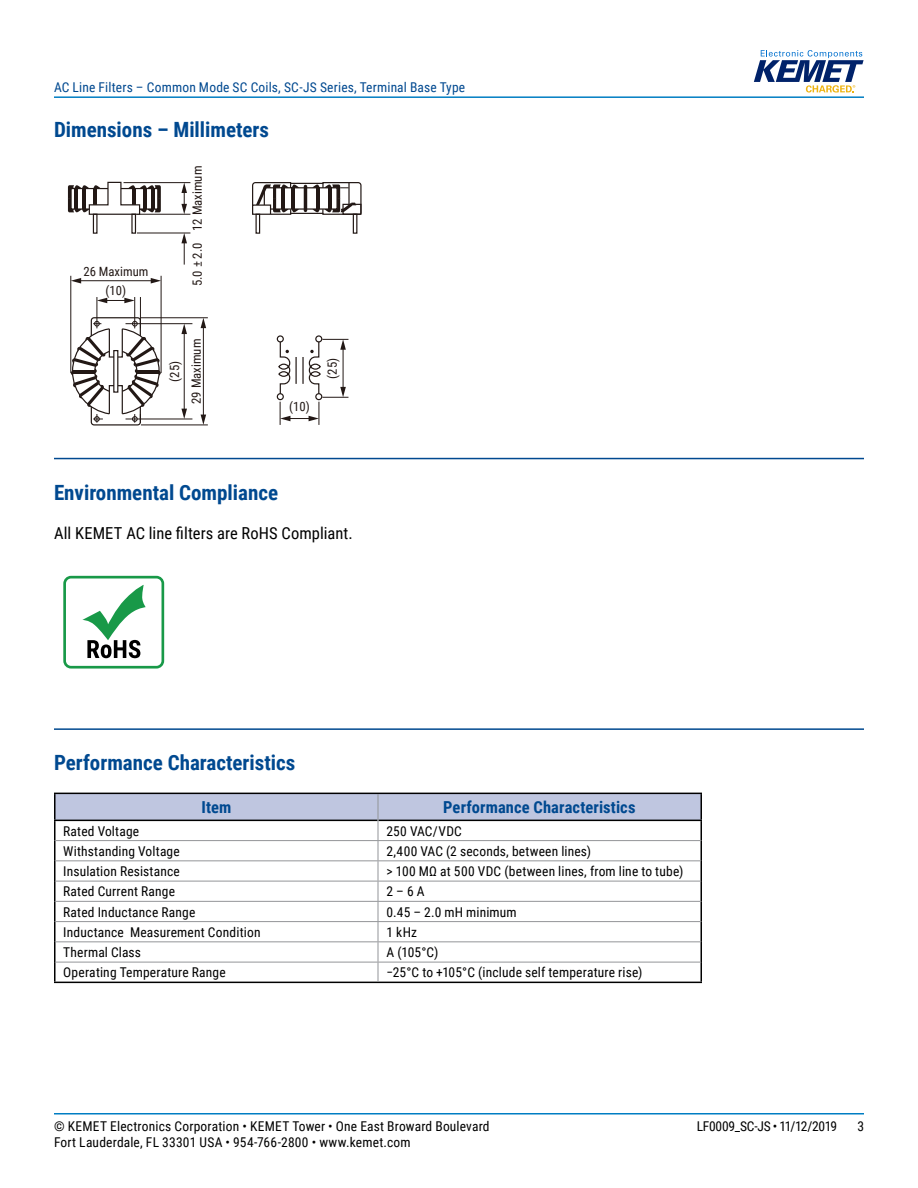
<style>
.page{position:relative;width:918px;height:1188px;background:#fff}
.page>*{position:absolute;margin:0;border:0;box-sizing:border-box;transform-origin:0 0}
.t1{font:700 21px "Roboto Condensed";color:#004990}
.t2{font:16.5px "Roboto Condensed";letter-spacing:.005em;color:#000}
.t3{font:700 16.5px "Roboto Condensed";letter-spacing:.005em;color:#004990}
.t4{font:13.5px "Roboto Condensed";letter-spacing:.015em;color:#000}
.t5{font:13.5px "Roboto Condensed";letter-spacing:.015em;color:#004990}
.t6{font:13.5px "Roboto Condensed";letter-spacing:-.025em;color:#000}
.t7{font:12.75px/18.9px "Roboto Condensed";color:#221815;text-align:center}
</style>
<div class="page">
<hr style="left:54px;top:1113px;width:810px;height:2px;background:#007dc3">
<hr style="left:54px;top:96px;width:810px;height:2px;background:#007dc3">
<svg style="left:754px;top:50px;width:110px;height:43px"></svg>
<hr style="left:54px;top:458px;width:810px;height:1px;background:#004990">
<hr style="left:54px;top:728px;width:810px;height:2px;background:#004990">
<hr style="left:141px;top:317px;width:67px;height:1px;background:#221815">
<hr style="left:126px;top:323px;width:66px;height:1px;background:#221815">
<hr style="left:141px;top:425px;width:67px;height:1px;background:#221815">
<hr style="left:126px;top:419px;width:66px;height:1px;background:#221815">
<hr style="left:134px;top:297px;width:1px;height:31px;background:#221815">
<hr style="left:140px;top:297px;width:1px;height:31px;background:#221815">
<svg style="left:98px;top:298px;width:37px;height:5px"></svg>
<hr style="left:97px;top:297px;width:1px;height:31px;background:#221815">
<hr style="left:184px;top:332px;width:1px;height:79px;background:#221815">
<svg style="left:181px;top:324px;width:6px;height:10px"></svg>
<svg style="left:181px;top:409px;width:6px;height:10px"></svg>
<hr style="left:203px;top:326px;width:1px;height:90px;background:#221815">
<svg style="left:201px;top:318px;width:5px;height:10px"></svg>
<svg style="left:201px;top:415px;width:5px;height:10px"></svg>
<hr style="left:70px;top:276px;width:1px;height:97px;background:#221815">
<hr style="left:161px;top:276px;width:1px;height:97px;background:#221815">
<hr style="left:79px;top:280px;width:74px;height:1px;background:#221815">
<svg style="left:71px;top:278px;width:10px;height:6px"></svg>
<svg style="left:151px;top:278px;width:10px;height:6px"></svg>
<hr style="left:137px;top:233px;width:53px;height:1px;background:#221815">
<hr style="left:137px;top:214px;width:53px;height:1px;background:#221815">
<svg style="left:181px;top:183px;width:6px;height:31px"></svg>
<svg style="left:181px;top:233px;width:6px;height:32px"></svg>
<hr style="left:124px;top:182px;width:66px;height:1px;background:#221815">
<svg style="left:68px;top:181px;width:93px;height:34px"></svg>
<div style="left:93px;top:214px;width:5px;height:20px;border:1px solid #221815"></div>
<div style="left:131px;top:214px;width:5px;height:20px;border:1px solid #221815"></div>
<div style="left:264px;top:187px;width:74px;height:23px;border:1px solid #221815"></div>
<hr style="left:304px;top:185px;width:3px;height:27px;background:#221815;border-radius:2px">
<svg style="left:252px;top:182px;width:47px;height:33px"></svg>
<div style="left:253px;top:205px;width:18px;height:9px;background:#fff"></div>
<div style="left:252px;top:204px;width:19px;height:11px;border:1px solid #221815"></div>
<hr style="left:291px;top:183px;width:32px;height:1px;background:#221815">
<hr style="left:291px;top:213px;width:32px;height:1px;background:#221815">
<div style="left:256px;top:214px;width:4px;height:20px;border:1px solid #221815"></div>
<div style="left:353px;top:214px;width:4px;height:20px;border:1px solid #221815"></div>
<svg style="left:70px;top:317px;width:92px;height:109px"></svg>
<svg style="left:312px;top:182px;width:50px;height:33px"></svg>
<div style="left:315px;top:335px;width:7px;height:8px;border:1px solid #221815;border-radius:50%"></div>
<div style="left:277px;top:335px;width:7px;height:8px;border:1px solid #221815;border-radius:50%"></div>
<svg style="left:277px;top:339px;width:71px;height:86px"></svg>
<hr style="left:302px;top:357px;width:2px;height:27px;background:#221815">
<hr style="left:295px;top:357px;width:2px;height:27px;background:#221815">
<div style="left:63px;top:576px;width:101px;height:93px;border:3px solid #189948;border-radius:6px"></div>
<svg style="left:82px;top:585px;width:64px;height:73px"></svg>
<hr style="left:54px;top:820px;width:324px;height:1px;background:#000">
<hr style="left:378px;top:820px;width:324px;height:1px;background:#000">
<hr style="left:54px;top:793px;width:324px;height:1px;background:#000">
<hr style="left:54px;top:794px;width:2px;height:26px;background:#000">
<hr style="left:378px;top:793px;width:324px;height:1px;background:#000">
<hr style="left:700px;top:794px;width:2px;height:26px;background:#000">
<hr style="left:54px;top:821px;width:2px;height:20px;background:#000">
<hr style="left:700px;top:821px;width:2px;height:20px;background:#000">
<hr style="left:54px;top:841px;width:2px;height:20px;background:#000">
<hr style="left:700px;top:841px;width:2px;height:20px;background:#000">
<hr style="left:54px;top:861px;width:2px;height:20px;background:#000">
<hr style="left:700px;top:861px;width:2px;height:20px;background:#000">
<hr style="left:54px;top:881px;width:2px;height:20px;background:#000">
<hr style="left:700px;top:881px;width:2px;height:20px;background:#000">
<hr style="left:54px;top:901px;width:2px;height:21px;background:#000">
<hr style="left:700px;top:901px;width:2px;height:21px;background:#000">
<hr style="left:54px;top:922px;width:2px;height:20px;background:#000">
<hr style="left:700px;top:922px;width:2px;height:20px;background:#000">
<hr style="left:54px;top:942px;width:2px;height:20px;background:#000">
<hr style="left:700px;top:942px;width:2px;height:20px;background:#000">
<hr style="left:54px;top:962px;width:2px;height:20px;background:#000">
<hr style="left:700px;top:962px;width:2px;height:20px;background:#000">
<hr style="left:54px;top:982px;width:324px;height:1px;background:#000">
<hr style="left:378px;top:982px;width:324px;height:1px;background:#000">
<svg style="left:55px;top:794px;width:646px;height:188px"></svg>
<p class="t5" style="left:54px;top:78px;width:413px">AC Line Filters – Common Mode SC Coils, SC-JS Series, Terminal Base Type</p>
<h1 class="t1" style="left:54px;top:115px;width:217px">Dimensions – Millimeters</h1>
<p class="t7" style="left:187px;top:231px;width:67px;rotate:-90deg">12 Maximum</p>
<p class="t7" style="left:187px;top:286px;width:45px;rotate:-90deg">5.0 ± 2.0</p>
<p class="t7" style="left:83px;top:261px;width:67px">26 Maximum (10)</p>
<p class="t7" style="left:163px;top:404px;width:67px;line-height:21.6px;rotate:-90deg">(25)<br>29 Maximum</p>
<p class="t7" style="left:289px;top:397px;width:22px">(10)</p>
<p class="t7" style="left:322px;top:379px;width:22px;rotate:-90deg">(25)</p>
<h1 class="t1" style="left:54px;top:478px;width:226px">Environmental Compliance</h1>
<p class="t2" style="left:54px;top:521px;width:300px">All KEMET AC line filters are RoHS Compliant.</p>
<h1 class="t1" style="left:54px;top:748px;width:243px">Performance Characteristics</h1>
<p class="t3" style="left:202px;top:796px;width:31px">Item</p>
<p class="t3" style="left:443px;top:796px;width:194px">Performance Characteristics</p>
<p class="t4" style="left:63px;top:821px;width:77px">Rated Voltage</p>
<p class="t4" style="left:386px;top:821px;width:77px">250 VAC/VDC</p>
<p class="t4" style="left:63px;top:842px;width:118px">Withstanding Voltage</p>
<p class="t4" style="left:387px;top:842px;width:206px">2,400 VAC (2 seconds, between lines)</p>
<p class="t4" style="left:63px;top:862px;width:118px">Insulation Resistance</p>
<p class="t4" style="left:387px;top:862px;width:298px">&gt; 100 MΩ at 500 VDC (between lines, from line to tube)</p>
<p class="t4" style="left:63px;top:882px;width:113px">Rated Current Range</p>
<p class="t4" style="left:387px;top:882px;width:40px">2 – 6 A</p>
<p class="t4" style="left:63px;top:902px;width:134px">Rated Inductance Range</p>
<p class="t4" style="left:387px;top:902px;width:132px">0.45 – 2.0 mH minimum</p>
<p class="t4" style="left:63px;top:923px;width:199px">Inductance Measurement Condition</p>
<p class="t4" style="left:387px;top:923px;width:32px">1 kHz</p>
<p class="t4" style="left:63px;top:943px;width:79px">Thermal Class</p>
<p class="t4" style="left:387px;top:943px;width:53px">A (105°C)</p>
<p class="t4" style="left:63px;top:963px;width:164px">Operating Temperature Range</p>
<p class="t4" style="left:387px;top:963px;width:257px">−25°C to +105°C (include self temperature rise)</p>
<p class="t4" style="left:54px;top:1116px;width:437px">© KEMET Electronics Corporation • KEMET Tower • One East Broward Boulevard</p>
<p class="t6" style="left:697px;top:1116px;width:142px">LF0009_SC-JS • 11/12/2019</p>
<p class="t4" style="left:857px;top:1116px;width:8px">3</p>
<p class="t4" style="left:54px;top:1133px;width:358px">Fort Lauderdale, FL 33301 USA • 954-766-2800 • www.kemet.com</p>
</div>
